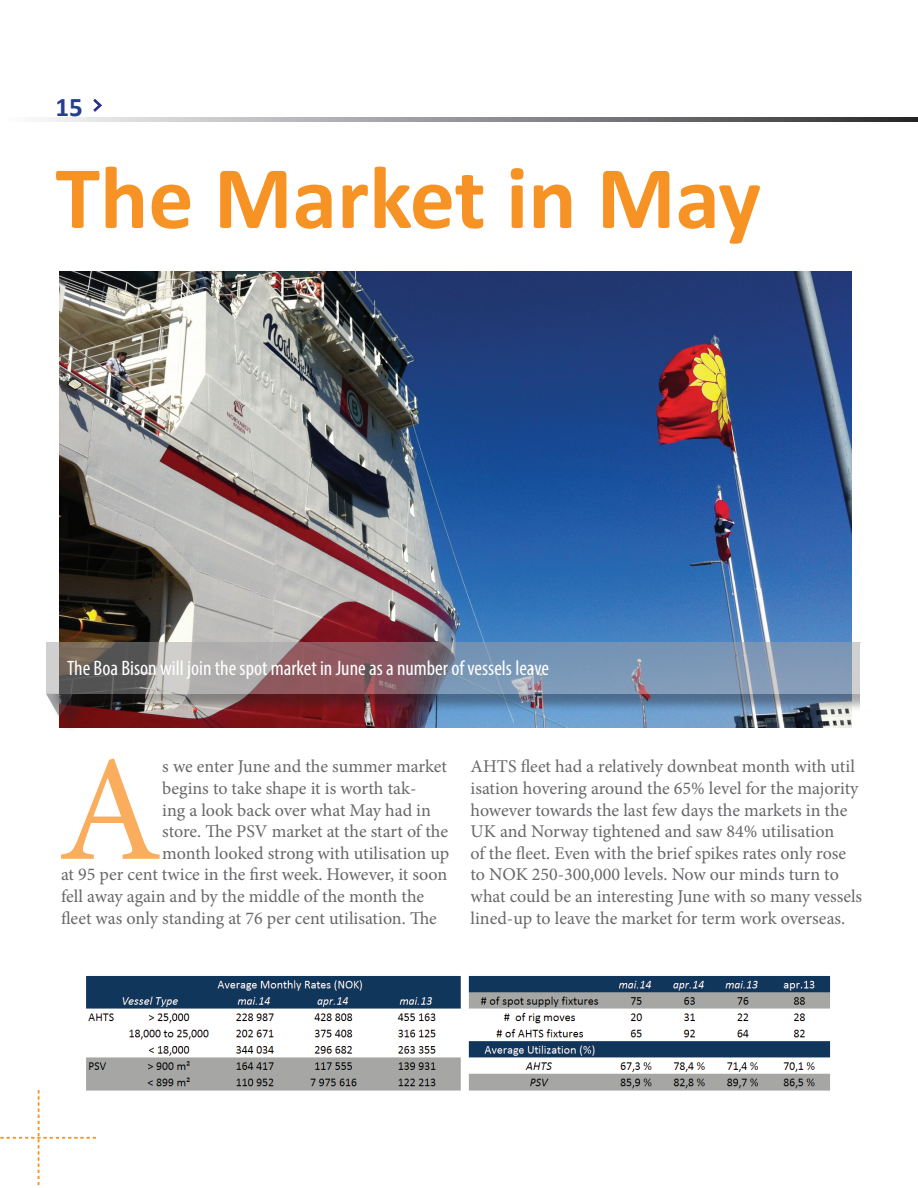
<style>
.page{position:relative;width:918px;height:1188px;background:#fff}
.page>*{position:absolute;margin:0;border:0;box-sizing:border-box;transform-origin:0 0}
.t1{font:150.9px "Minion Pro";color:#faad5d}
.t2{font:700 90px "Calibri";color:#f79324}
.t3{font:700 27px "Calibri";color:#253f8e}
.t4{font:condensed 21px "Myriad Pro";color:#fff}
.t5{font:18px/21.6px "Minion Pro";letter-spacing:-.005em;color:#67676a}
</style>
<div class="page">
<img style="left:59px;top:272px;width:792px;height:455px">
<svg style="left:1px;top:1090px;width:95px;height:95px"></svg>
<svg style="left:41px;top:117px;width:877px;height:4px;background:#909093"></svg>
<div style="left:48px;top:645px;width:832px;height:68px;background:#231f20;opacity:.75"></div>
<svg style="left:46px;top:643px;width:815px;height:51px;background:#888a9a"></svg>
<div style="left:49px;top:696px;width:41px;height:38px;background:#231f20;opacity:.75"></div>
<svg style="left:46px;top:694px;width:27px;height:23px"></svg>
<svg style="left:93px;top:99px;width:9px;height:13px"></svg>
<div style="left:861px;top:643px;width:25px;height:67px;background:#fff"></div>
<img style="left:80px;top:976px;width:751px;height:118px">
<h3 class="t3" style="left:56px;top:90px;width:29px">15</h3>
<h2 class="t2" style="left:56px;top:140px;width:707px">The Market in May</h2>
<p class="t4" style="left:67px;top:655px;width:483px">The Boa Bison will join the spot market in June as a number of vessels leave</p>
<h1 class="t1" style="left:58px;top:710px;width:106px">A</h1>
<p class="t5" style="left:162px;top:756px;width:286px">s we enter June and the summer market</p>
<p class="t5" style="left:162px;top:778px;width:256px">begins to take shape it is worth tak-</p>
<p class="t5" style="left:162px;top:799px;width:270px">ing a look back over what May had in</p>
<p class="t5" style="left:162px;top:821px;width:287px">store. The PSV market at the start of the</p>
<p class="t5" style="left:162px;top:842px;width:288px">month looked strong with utilisation up</p>
<p class="t5" style="left:61px;top:864px;width:388px">at 95 per cent twice in the first week. However, it soon</p>
<p class="t5" style="left:61px;top:886px;width:365px">fell away again and by the middle of the month the</p>
<p class="t5" style="left:61px;top:907px;width:377px">fleet was only standing at 76 per cent utilisation. The</p>
<p class="t5" style="left:471px;top:756px;width:393px">AHTS fleet had a relatively downbeat month with util isation hovering around the 65% level for the majority however towards the last few days the markets in the UK and Norway tightened and saw 84% utilisation<br>of the fleet. Even with the brief spikes rates only rose to NOK 250-300,000 levels. Now our minds turn to what could be an interesting June with so many vessels lined-up to leave the market for term work overseas.</p>
</div>
